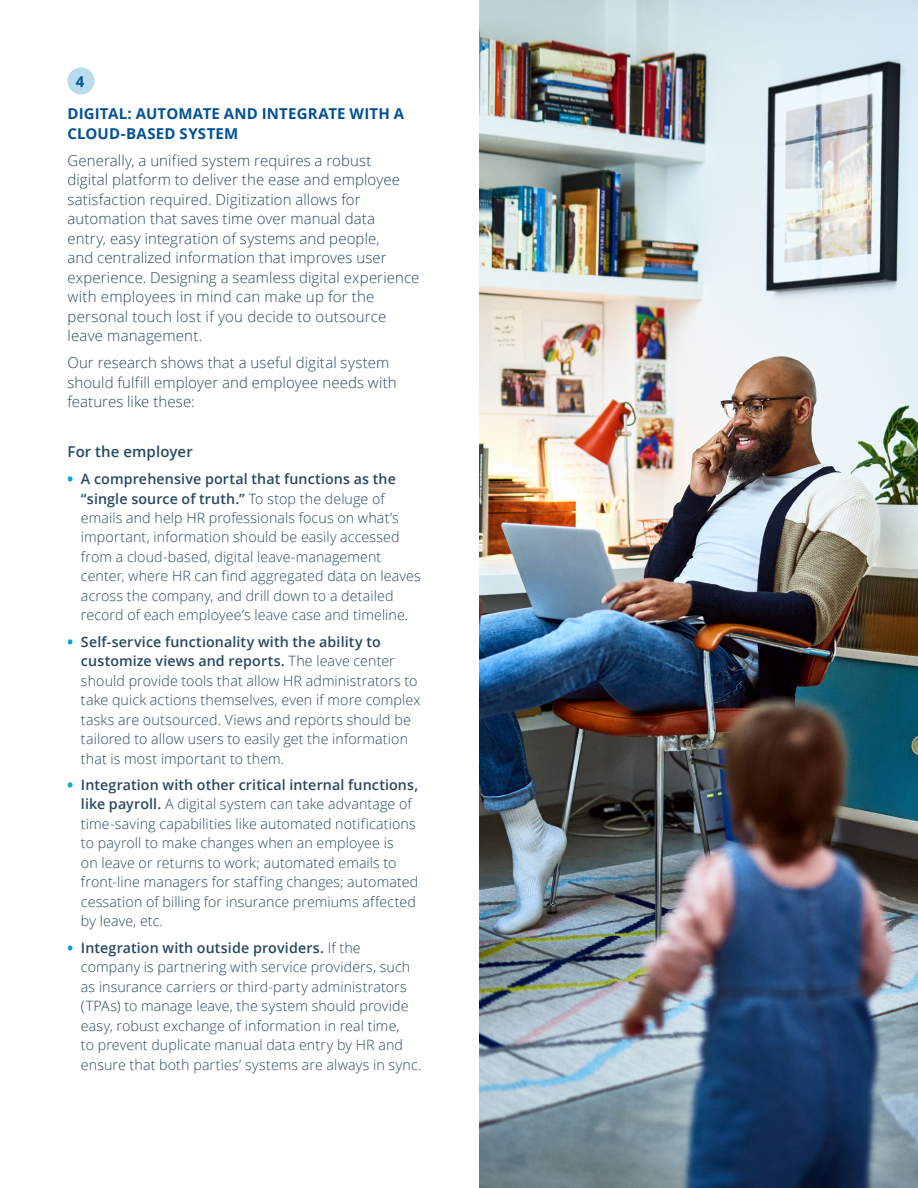
<style>
.page{position:relative;width:918px;height:1188px;background:#fff}
.page>*{position:absolute;margin:0;border:0;box-sizing:border-box;transform-origin:0 0}
.t1{font:300 15px/19.5px "Open Sans";letter-spacing:.005em;color:#27485f}
.t2{font:700 15px/19.5px "Open Sans";letter-spacing:.015em;color:#005295}
.t3{font:600 15px "Open Sans";letter-spacing:.005em;color:#25495f}
.t4{font:300 14.25px/19.5px "Open Sans";letter-spacing:.01em;color:#27485f}
.s1{font-weight:800;color:#00a5d7}
.s2{font-weight:600}
</style>
<div class="page">
<div style="left:68px;top:68px;width:26px;height:26px;background:#b8dced;border-radius:50%"></div>
<img style="left:479px;top:0;width:439px;height:1188px">
<p class="t2" style="left:76px;top:71px;width:10px">4</p>
<p class="t2" style="left:68px;top:104px;width:338px">DIGITAL: AUTOMATE AND INTEGRATE WITH A<br>CLOUD-BASED SYSTEM</p>
<p class="t1" style="left:68px;top:150px;width:353px">Generally, a unified system requires a robust<br>digital platform to deliver the ease and employee satisfaction required. Digitization allows for automation that saves time over manual data<br>entry, easy integration of systems and people,<br>and centralized information that improves user experience. Designing a seamless digital experience with employees in mind can make up for the personal touch lost if you decide to outsource leave management.</p>
<p class="t1" style="left:68px;top:353px;width:331px">Our research shows that a useful digital system should fulfill employer and employee needs with features like these:</p>
<p class="t3" style="left:68px;top:441px;width:127px">For the employer</p>
<p class="t4" style="left:81px;top:469px;width:341px;text-indent:-13px"><span class="s1">•</span> <span class="s2">A comprehensive portal that functions as the “single source of truth.”</span> To stop the deluge of emails and help HR professionals focus on what’s important, information should be easily accessed from a cloud-based, digital leave-management center, where HR can find aggregated data on leaves across the company, and drill down to a detailed record of each employee’s leave case and timeline.</p>
<p class="t4" style="left:81px;top:631px;width:341px;text-indent:-13px"><span class="s1">•</span> <span class="s2">Self-service functionality with the ability to customize views and reports.</span> The leave center should provide tools that allow HR administrators to take quick actions themselves, even if more complex tasks are outsourced. Views and reports should be tailored to allow users to easily get the information that is most important to them.</p>
<p class="t4" style="left:81px;top:775px;width:339px;text-indent:-13px"><span class="s1">•</span> <span class="s2">Integration with other critical internal functions, like payroll.</span> A digital system can take advantage of time-saving capabilities like automated notifications to payroll to make changes when an employee is<br>on leave or returns to work; automated emails to front-line managers for staffing changes; automated cessation of billing for insurance premiums affected by leave, etc.</p>
<p class="t4" style="left:81px;top:937px;width:342px;text-indent:-13px"><span class="s1">•</span> <span class="s2">Integration with outside providers.</span> If the company is partnering with service providers, such as insurance carriers or third-party administrators (TPAs) to manage leave, the system should provide easy, robust exchange of information in real time,<br>to prevent duplicate manual data entry by HR and ensure that both parties’ systems are always in sync.</p>
</div>
